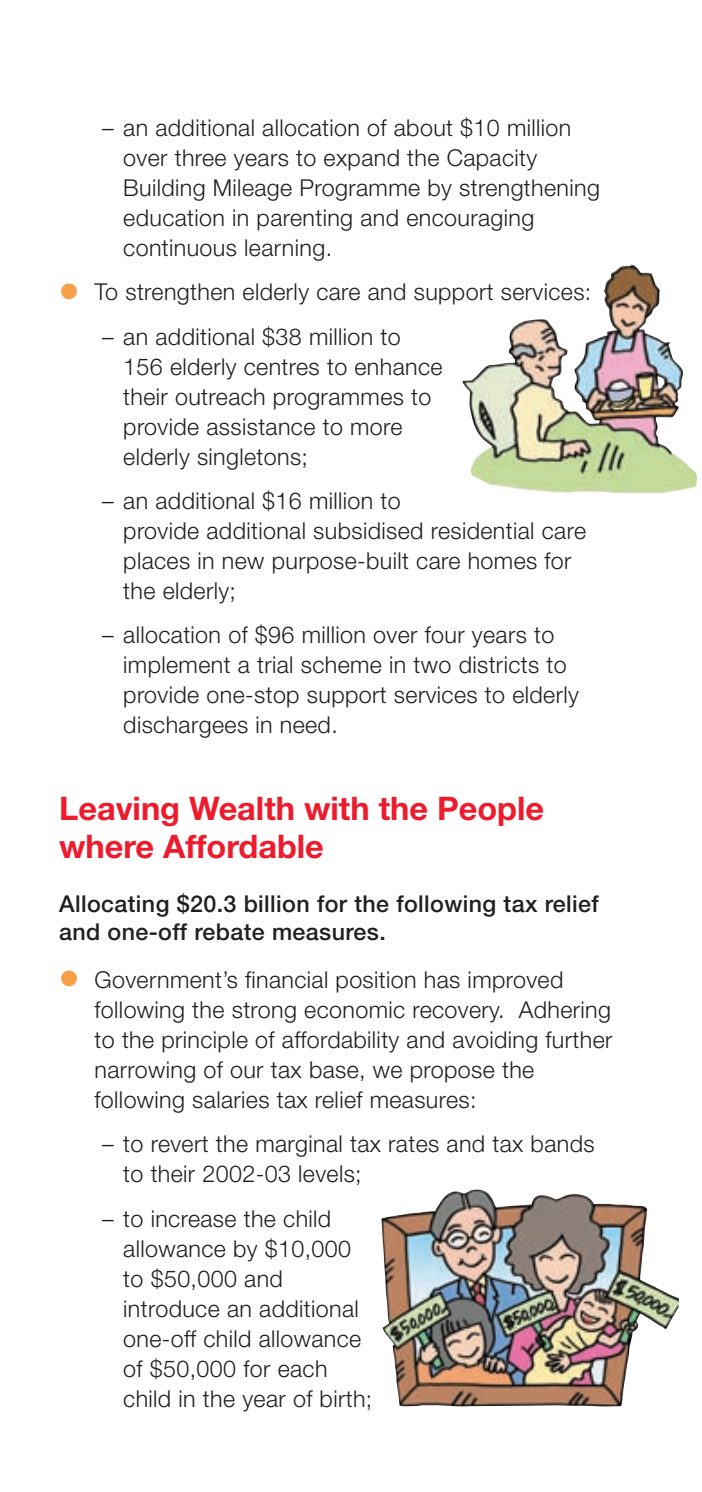
<style>
.page{position:relative;width:702px;height:1492px;background:#fff}
.page>*{position:absolute;margin:0;border:0;box-sizing:border-box;transform-origin:0 0}
.t1{font:700 32.5px/37.5px "Helvetica Neue";color:#ee1b2d}
.t2{font:300 23.25px/30px "Helvetica Neue";letter-spacing:.015em;color:#231f20}
.t3{font:500 23.25px/27.5px "Helvetica Neue";letter-spacing:.015em;color:#231f20}
.s1{font-family:"M Hei";font-size:20px;color:#f89f49}
</style>
<div class="page">
<img style="left:381px;top:1189px;width:298px;height:217px">
<img style="left:462px;top:264px;width:235px;height:229px">
<p class="t2" style="left:123px;top:115px;width:478px;text-indent:-21px">– an additional allocation of about $10 million over three years to expand the Capacity Building Mileage Programme by strengthening education in parenting and encouraging continuous learning.</p>
<p class="t2" style="left:59px;top:279px;width:534px"><span class="s1">●</span> To strengthen elderly care and support services:</p>
<p class="t2" style="left:123px;top:323px;width:321px;text-indent:-21px">– an additional $38 million to<br>156 elderly centres to enhance their outreach programmes to provide assistance to more elderly singletons;</p>
<p class="t2" style="left:123px;top:488px;width:464px;text-indent:-21px">– an additional $16 million to<br>provide additional subsidised residential care places in new purpose-built care homes for the elderly;</p>
<p class="t2" style="left:123px;top:622px;width:457px;text-indent:-21px">– allocation of $96 million over four years to implement a trial scheme in two districts to provide one-stop support services to elderly dischargees in need.</p>
<h1 class="t1" style="left:59px;top:793px;width:486px">Leaving Wealth with the People where Affordable</h1>
<p class="t3" style="left:59px;top:892px;width:541px">Allocating $20.3 billion for the following tax relief and one-off rebate measures.</p>
<p class="t2" style="left:95px;top:967px;width:519px;text-indent:-35px"><span class="s1">●</span> Government’s financial position has improved following the strong economic recovery. Adhering to the principle of affordability and avoiding further narrowing of our tax base, we propose the following salaries tax relief measures:</p>
<p class="t2" style="left:123px;top:1131px;width:473px;text-indent:-21px">– to revert the marginal tax rates and tax bands to their 2002-03 levels;</p>
<p class="t2" style="left:123px;top:1205px;width:250px;text-indent:-21px">– to increase the child allowance by $10,000 to $50,000 and introduce an additional one-off child allowance of $50,000 for each child in the year of birth;</p>
</div>
